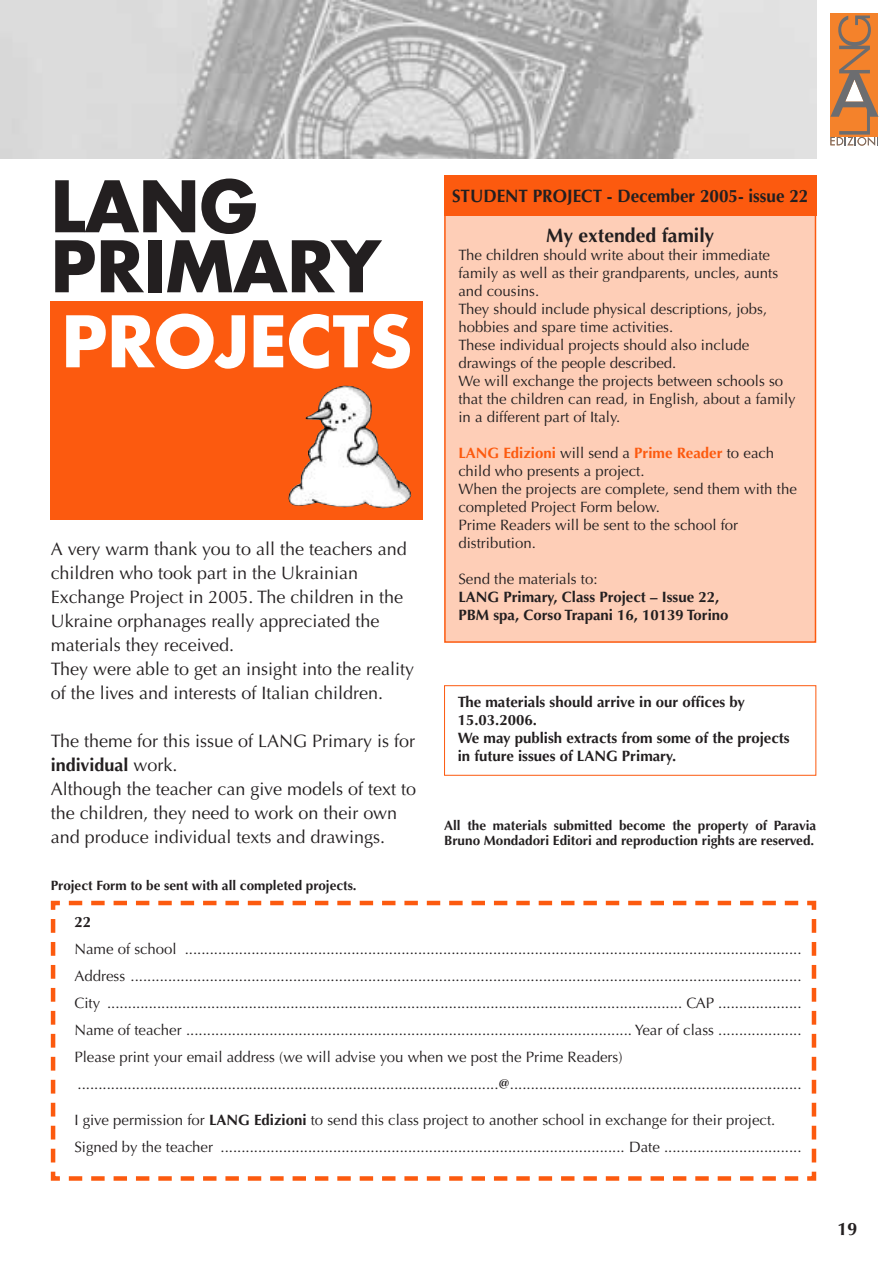
<style>
.page{position:relative;width:893px;height:1263px;background:#fff}
.page>*{position:absolute;margin:0;border:0;box-sizing:border-box;transform-origin:0 0}
.t1{font:700 69px/60px "Futura";color:#231f20}
.t2{font:700 69px "Futura";color:#fff}
.t3{font:700 19.5px "Optima";color:#231f20}
.t4{font:18px/24px "Optima";color:#231f20}
.t5{font:700 18px "Optima";color:#231f20;scale:.95 1}
.t6{font:700 18px "Optima";color:#231f20}
.t7{font:15px/18px "Optima";color:#231f20}
.t8{font:700 15px/18px "Optima";color:#231f20}
.t9{font:700 13.5px/15px "Optima";color:#231f20}
.s1{font-weight:700}
.s2{font-weight:700;color:#fc5a0f}
</style>
<div class="page">
<div style="left:51px;top:301px;width:372px;height:218px;background:#fc5a0f"></div>
<svg style="left:830px;top:13px;width:48px;height:3px"></svg>
<svg style="left:830px;top:16px;width:48px;height:129px;background:#ce844c"></svg>
<img style="left:0;top:1px;width:816px;height:157px">
<img style="left:288px;top:386px;width:123px;height:122px">
<div style="left:444px;top:685px;width:372px;height:91px;border:1px solid #fc5a0f"></div>
<div style="left:445px;top:176px;width:370px;height:466px;background:#feceb7"></div>
<div style="left:444px;top:175px;width:372px;height:468px;border:2px solid #fc5a0f"></div>
<svg style="left:50px;top:900px;width:767px;height:281px"></svg>
<div style="left:444px;top:175px;width:372px;height:41px;background:#fc5a0f"></div>
<h1 class="t1" style="left:51px;top:182px;width:332px">LANG<br>PRIMARY</h1>
<h1 class="t2" style="left:62px;top:310px;width:352px">PROJECTS</h1>
<p class="t4" style="left:51px;top:539px;width:365px">A very warm thank you to all the teachers and children who took part in the Ukrainian Exchange Project in 2005. The children in the Ukraine orphanages really appreciated the materials they received.<br>They were able to get an insight into the reality of the lives and interests of Italian children.</p>
<p class="t4" style="left:51px;top:731px;width:367px">The theme for this issue of LANG Primary is for <span class="s1">individual</span> work.<br>Although the teacher can give models of text to the children, they need to work on their own and produce individual texts and drawings.</p>
<p class="t9" style="left:51px;top:879px;width:307px">Project Form to be sent with all completed projects.</p>
<p class="t5" style="left:452px;top:188px;width:377px">STUDENT PROJECT - December 2005- issue 22</p>
<h2 class="t3" style="left:546px;top:227px;width:170px">My extended family</h2>
<p class="t7" style="left:458px;top:247px;width:339px">The children should write about their immediate family as well as their grandparents, uncles, aunts and cousins.<br>They should include physical descriptions, jobs, hobbies and spare time activities.<br>These individual projects should also include drawings of the people described.<br>We will exchange the projects between schools so that the children can read, in English, about a family in a different part of Italy.</p>
<p class="t7" style="left:458px;top:445px;width:340px"><span class="s2">LANG Edizioni</span> will send a <span class="s2">Prime Reader</span> to each child who presents a project.<br>When the projects are complete, send them with the completed Project Form below.<br>Prime Readers will be sent to the school for distribution.</p>
<p class="t7" style="left:458px;top:571px;width:141px">Send the materials to:</p>
<p class="t8" style="left:458px;top:589px;width:272px">LANG Primary, Class Project – Issue 22,<br>PBM spa, Corso Trapani 16, 10139 Torino</p>
<p class="t8" style="left:458px;top:694px;width:334px">The materials should arrive in our offices by 15.03.2006.<br>We may publish extracts from some of the projects in future issues of LANG Primary.</p>
<p class="t9" style="left:444px;top:819px;width:374px">All the materials submitted become the property of Paravia<br>Bruno Mondadori Editori and reproduction rights are reserved.</p>
<p class="t8" style="left:74px;top:914px;width:18px">22</p>
<p class="t7" style="left:74px;top:936px;width:729px;line-height:27px">Name of school ....................................................................................................................................................<br>Address .................................................................................................................................................................<br>City .......................................................................................................................................... CAP ....................<br>Name of teacher ........................................................................................................... Year of class ....................<br>Please print your email address (we will advise you when we post the Prime Readers) .....................................................................................................<span class="s1">@</span>......................................................................</p>
<p class="t7" style="left:74px;top:1107px;width:729px;line-height:27px">I give permission for <span class="s1">LANG Edizioni</span> to send this class project to another school in exchange for their project.<br>Signed by the teacher ................................................................................................. Date .................................</p>
<p class="t6" style="left:837px;top:1221px;width:22px">19</p>
</div>
